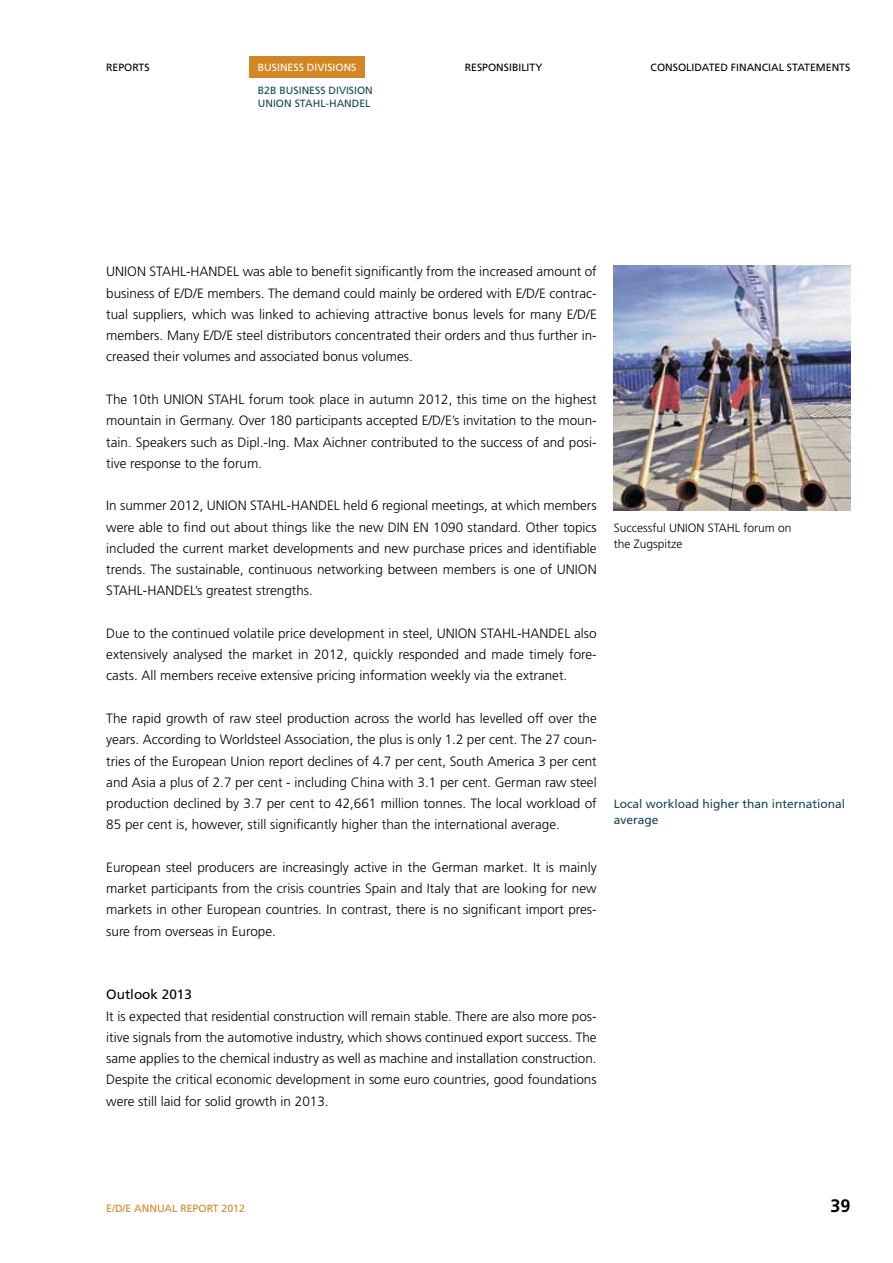
<style>
.page{position:relative;width:893px;height:1263px;background:#fff}
.page>*{position:absolute;margin:0;border:0;box-sizing:border-box;transform-origin:0 0}
.t1{font:700 18px "Frutiger LT Std";color:#000}
.t2{font:300 13.5px/21.3px "Frutiger LT Std";color:#000;text-align:justify}
.t3{font:13.5px "Frutiger LT Std";color:#000}
.t4{font:12px/16.5px "Frutiger LT Std";color:#174853}
.t5{font:300 12px/16.5px "Frutiger LT Std";color:#000}
.t6{font:10.5px "Frutiger LT Std";color:#000}
.t7{font:10.5px/12.8px "Frutiger LT Std";color:#174853}
.t8{font:10.5px "Frutiger LT Std";color:#d48625}
.t9{font:10.5px "Frutiger LT Std";color:#fff}
</style>
<div class="page">
<div style="left:249px;top:56px;width:116px;height:22px;background:#d48625"></div>
<img style="left:614px;top:266px;width:236px;height:244px">
<p class="t6" style="left:106px;top:61px;width:45px">RE PORTS</p>
<p class="t9" style="left:258px;top:61px;width:100px">BUSINESS DIVISIONS</p>
<p class="t6" style="left:465px;top:61px;width:79px">RESPONSIB ILITY</p>
<p class="t6" style="left:651px;top:61px;width:201px">CONSOLIDATED FINANCIAL STATE ME NTS</p>
<p class="t7" style="left:258px;top:84px;width:116px">B2B BUSINESS DIVISION<br>UNION</p>
<p class="t7" style="left:295px;top:97px;width:71px">STAHL-HANDEL</p>
<p class="t2" style="left:106px;top:261px;width:492px">UNION STAHL-HANDEL was able to benefit significantly from the increased amount of business of E/D/E members. The demand could mainly be ordered with E/D/E contrac&shy;tual suppliers, which was linked to achieving attractive bonus levels for many E/D/E members. Many E/D/E steel distributors concentrated their orders and thus further in&shy;creased their volumes and associated bonus volumes.</p>
<p class="t2" style="left:106px;top:389px;width:492px">The 10th UNION STAHL forum took place in autumn 2012, this time on the highest mountain in Germany. Over 180 participants accepted E/D/E’s invitation to the moun&shy;tain. Speakers such as Dipl.-Ing. Max Aichner contributed to the success of and posi&shy;tive response to the forum.</p>
<p class="t2" style="left:106px;top:495px;width:492px">In summer 2012, UNION STAHL-HANDEL held 6 regional meetings, at which members were able to find out about things like the new DIN EN 1090 standard. Other topics included the current market developments and new purchase prices and identifiable trends. The sustainable, continuous networking between members is one of UNION STAHL-HANDEL’s greatest strengths.</p>
<p class="t2" style="left:106px;top:623px;width:492px">Due to the continued volatile price development in steel, UNION STAHL-HANDEL also extensively analysed the market in 2012, quickly responded and made timely fore&shy;casts. All members receive extensive pricing information weekly via the extranet.</p>
<p class="t2" style="left:106px;top:708px;width:492px">The rapid growth of raw steel production across the world has levelled off over the years. According to Worldsteel Association, the plus is only 1.2 per cent. The 27 coun&shy;tries of the European Union report declines of 4.7 per cent, South America 3 per cent and Asia a plus of 2.7 per cent - including China with 3.1 per cent. German raw steel production declined by 3.7 per cent to 42,661 million tonnes. The local workload of 85 per cent is, however, still significantly higher than the international average.</p>
<p class="t2" style="left:106px;top:857px;width:492px">European steel producers are increasingly active in the German market. It is mainly market participants from the crisis countries Spain and Italy that are looking for new markets in other European countries. In contrast, there is no significant import pres&shy;sure from overseas in Europe.</p>
<p class="t5" style="left:614px;top:519px;width:179px">Successful UNION STAHL forum on the Zugspitze</p>
<p class="t4" style="left:614px;top:796px;width:233px">LOCAL WORKLOAD HIGHER THAN INTERNATIONAL<br>AVERAGE</p>
<p class="t3" style="left:106px;top:987px;width:87px">OUTLOOK 2013</p>
<p class="t2" style="left:106px;top:1005px;width:492px">It is expected that residential construction will remain stable. There are also more pos&shy;itive signals from the automotive industry, which shows continued export success. The same applies to the chemical industry as well as machine and installation construction.<br>Despite the critical economic development in some euro countries, good foundations were still laid for solid growth in 2013.</p>
<p class="t8" style="left:106px;top:1202px;width:140px">E/D/E ANNUAL RE PORT 2012</p>
<h1 class="t1" style="left:830px;top:1195px;width:22px">39</h1>
</div>
